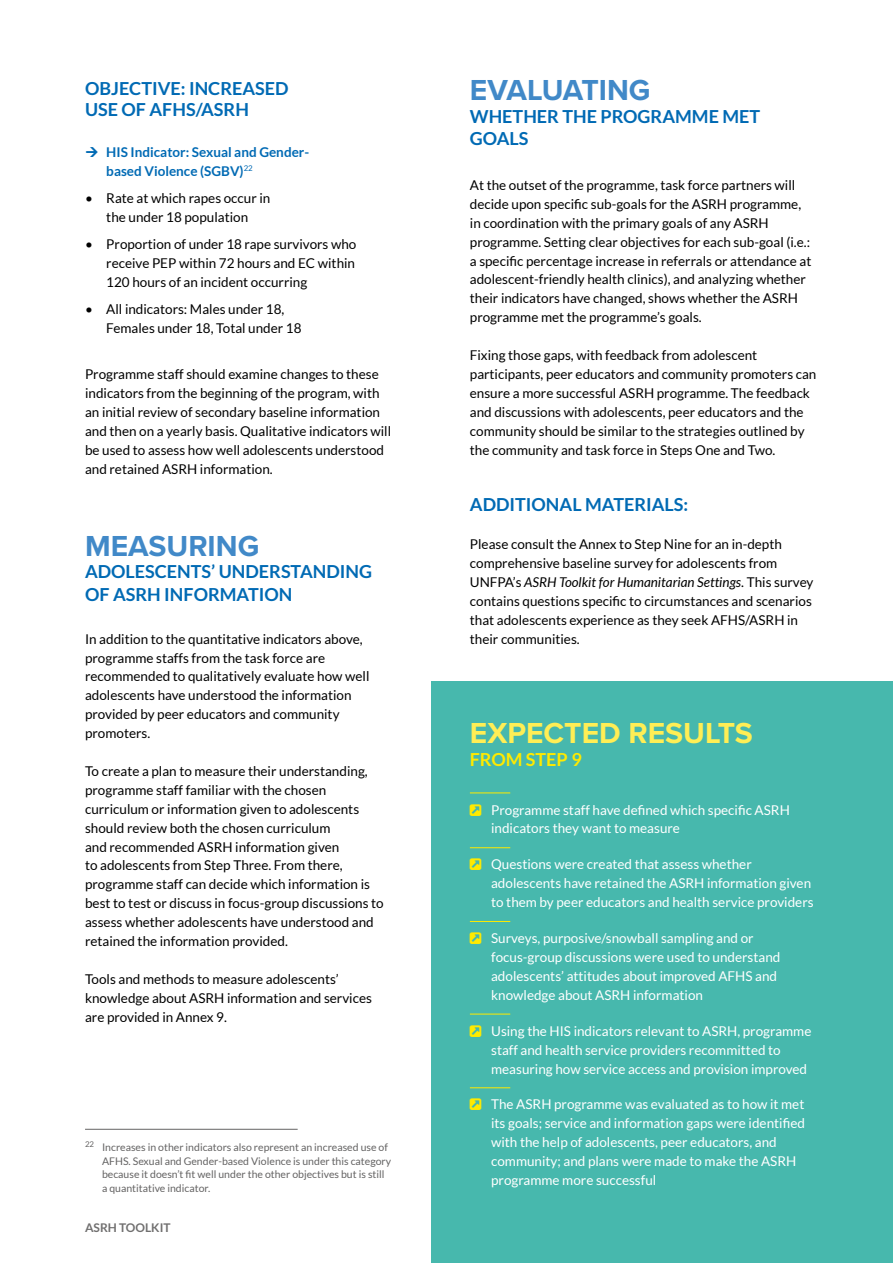
<style>
.page{position:relative;width:893px;height:1263px;background:#fff}
.page>*{position:absolute;margin:0;border:0;box-sizing:border-box;transform-origin:0 0}
.t1{font:700 30px "Proxima Nova";color:#4189c8}
.t2{font:700 30px "Proxima Nova";color:#fe5}
.t3{font:700 18px/22.5px "Lato";color:#006ab4}
.t4{font:700 18px "Lato";color:#ffea00}
.t5{font:13.5px/18.9px "Lato";color:#000}
.t6{font:13.5px/18.9px "Lato";color:#fff}
.t7{font:700 13.5px/18.9px "Lato";color:#006ab4}
.t8{font:700 12px "Lato";color:#706f6f}
.t9{font:10.5px/13.5px "Lato";color:#646363}
.s1{font-style:italic}
</style>
<div class="page">
<hr style="left:85px;top:1129px;width:213px;height:1px;background:#646363">
<div style="left:432px;top:681px;width:461px;height:582px;background:#47b8ad"></div>
<hr style="left:470px;top:792px;width:40px;height:1px;background:#ffea00">
<hr style="left:470px;top:847px;width:40px;height:1px;background:#ffea00">
<hr style="left:470px;top:921px;width:40px;height:1px;background:#ffea00">
<hr style="left:470px;top:1014px;width:40px;height:1px;background:#ffea00">
<hr style="left:470px;top:1087px;width:40px;height:1px;background:#ffea00">
<h2 class="t3" style="left:85px;top:78px;width:205px;line-height:21px">OBJECTIVE: INCREASED<br>USE OF AFHS/ASRH</h2>
<p class="t7" style="left:106px;top:142px;width:204px">HIS Indicator: Sexual and Gender&shy;based Violence (SGBV)<sup>22</sup></p>
<p class="t5" style="left:85px;top:188px;width:187px;text-align:center">• Rate at which rapes occur in the under 18 population</p>
<p class="t5" style="left:106px;top:235px;width:252px;text-align:justify;text-indent:-21px">• Proportion of under 18 rape survivors who receive PEP within 72 hours and EC within 120 hours of an incident occurring</p>
<p class="t5" style="left:106px;top:300px;width:197px;text-indent:-21px">• All indicators: Males under 18,<br>Females under 18, Total under 18</p>
<p class="t5" style="left:85px;top:365px;width:308px">Programme staff should examine changes to these indicators from the beginning of the program, with an initial review of secondary baseline information and then on a yearly basis. Qualitative indicators will be used to assess how well adolescents understood and retained ASRH information.</p>
<h1 class="t1" style="left:85px;top:528px;width:176px">MEASURING</h1>
<h2 class="t3" style="left:85px;top:560px;width:289px">ADOLESCENTS’ UNDERSTANDING<br>OF ASRH INFORMATION</h2>
<p class="t5" style="left:85px;top:629px;width:286px">In addition to the quantitative indicators above, programme staffs from the task force are recommended to qualitatively evaluate how well adolescents have understood the information provided by peer educators and community promoters.</p>
<p class="t5" style="left:85px;top:761px;width:300px">To create a plan to measure their understanding, programme staff familiar with the chosen curriculum or information given to adolescents should review both the chosen curriculum<br>and recommended ASRH information given<br>to adolescents from Step Three. From there, programme staff can decide which information is best to test or discuss in focus-group discussions to assess whether adolescents have understood and retained the information provided.</p>
<p class="t5" style="left:85px;top:969px;width:288px">Tools and methods to measure adolescents’ knowledge about ASRH information and services are provided in Annex 9.</p>
<p class="t9" style="left:102px;top:1141px;width:291px;text-indent:-17px"><sup>22</sup> Increases in other indicators also represent an increased use of AFHS. Sexual and Gender-based Violence is under this category because it doesn’t fit well under the other objectives but is still a quantitative indicator.</p>
<p class="t8" style="left:85px;top:1221px;width:87px">ASRH TOOLKIT</p>
<h1 class="t1" style="left:470px;top:72px;width:182px">EVALUATING</h1>
<h2 class="t3" style="left:470px;top:105px;width:292px">WHETHER THE PROGRAMME MET<br>GOALS</h2>
<p class="t5" style="left:470px;top:176px;width:343px">At the outset of the programme, task force partners will decide upon specific sub-goals for the ASRH programme, in coordination with the primary goals of any ASRH programme. Setting clear objectives for each sub-goal (i.e.: a specific percentage increase in referrals or attendance at adolescent-friendly health clinics), and analyzing whether their indicators have changed, shows whether the ASRH programme met the programme’s goals.</p>
<p class="t5" style="left:470px;top:346px;width:348px">Fixing those gaps, with feedback from adolescent participants, peer educators and community promoters can ensure a more successful ASRH programme. The feedback and discussions with adolescents, peer educators and the community should be similar to the strategies outlined by the community and task force in Steps One and Two.</p>
<h2 class="t3" style="left:470px;top:493px;width:220px">ADDITIONAL MATERIALS:</h2>
<p class="t5" style="left:470px;top:535px;width:345px">Please consult the Annex to Step Nine for an in-depth comprehensive baseline survey for adolescents from UNFPA’s <span class="s1">ASRH Toolkit for Humanitarian Settings</span>. This survey contains questions specific to circumstances and scenarios that adolescents experience as they seek AFHS/ASRH in their communities.</p>
<h1 class="t2" style="left:470px;top:715px;width:285px">EXPECTED RESULTS</h1>
<h2 class="t4" style="left:470px;top:749px;width:113px">FROM STEP 9</h2>
<p class="t6" style="left:491px;top:800px;width:300px">Programme staff have defined which specific ASRH indicators they want to measure</p>
<p class="t6" style="left:491px;top:855px;width:324px">Questions were created that assess whether adolescents have retained the ASRH information given to them by peer educators and health service providers</p>
<p class="t6" style="left:491px;top:929px;width:291px">Surveys, purposive/snowball sampling and or focus-group discussions were used to understand adolescents’ attitudes about improved AFHS and knowledge about ASRH information</p>
<p class="t6" style="left:491px;top:1021px;width:322px">Using the HIS indicators relevant to ASRH, programme staff and health service providers recommitted to measuring how service access and provision improved</p>
<p class="t6" style="left:491px;top:1095px;width:315px">The ASRH programme was evaluated as to how it met its goals; service and information gaps were identified with the help of adolescents, peer educators, and community; and plans were made to make the ASRH programme more successful</p>
</div>
